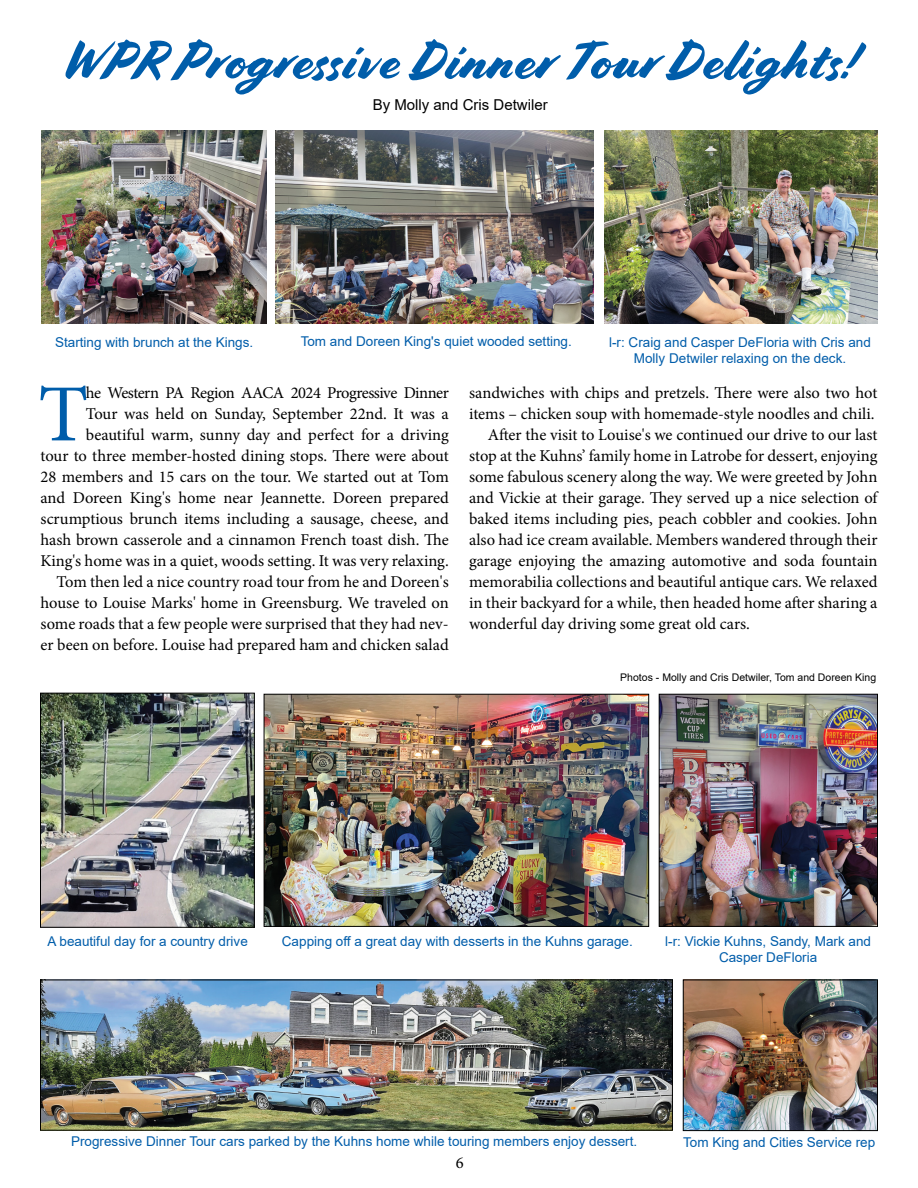
<style>
.page{position:relative;width:918px;height:1188px;background:#fff}
.page>*{position:absolute;margin:0;border:0;box-sizing:border-box;transform-origin:0 0}
.t1{font:81.15px "Minion Pro";color:#005daa}
.t2{font:16.5px/21px "Minion Pro";letter-spacing:-.005em;color:#000;text-align:right}
.t3{font:15px "Arial";color:#000}
.t4{font:13.5px/16.5px "Arial";color:#005daa;text-align:center}
.t5{font:10.5px "Arial";color:#000}
</style>
<div class="page">
<svg style="left:65px;top:39px;width:802px;height:55px"></svg>
<img style="left:42px;top:982px;width:629px;height:147px">
<div style="left:40px;top:980px;width:633px;height:151px;border:1px solid #000"></div>
<img style="left:42px;top:130px;width:225px;height:194px">
<img style="left:275px;top:130px;width:319px;height:194px">
<img style="left:685px;top:982px;width:191px;height:147px">
<div style="left:683px;top:980px;width:195px;height:151px;border:1px solid #000"></div>
<img style="left:661px;top:696px;width:215px;height:229px">
<div style="left:659px;top:694px;width:219px;height:233px;border:1px solid #000"></div>
<img style="left:604px;top:130px;width:274px;height:194px">
<img style="left:266px;top:696px;width:381px;height:229px">
<div style="left:264px;top:694px;width:385px;height:233px;border:1px solid #000"></div>
<img style="left:42px;top:695px;width:211px;height:231px">
<div style="left:40px;top:693px;width:215px;height:235px;border:1px solid #000"></div>
<p class="t3" style="left:373px;top:94px;width:177px">By Molly and Cris Detwiler</p>
<p class="t4" style="left:55px;top:334px;width:200px">Starting with brunch at the Kings.</p>
<p class="t4" style="left:301px;top:333px;width:273px">Tom and Doreen King's quiet wooded setting.</p>
<p class="t4" style="left:609px;top:334px;width:263px">l-r: Craig and Casper DeFloria with Cris and<br>Molly Detwiler relaxing on the deck.</p>
<h1 class="t1" style="left:38px;top:360px;width:52px">T</h1>
<p class="t2" style="left:40px;top:383px;width:410px">he Western PA Region AACA 2024 Progressive Dinner<br>Tour was held on Sunday, September 22nd. It was a beautiful warm, sunny day and perfect for a driving<br>tour to three member-hosted dining stops. There were about 28 members and 15 cars on the tour. We started out at Tom and Doreen King's home near Jeannette. Doreen prepared scrumptious brunch items including a sausage, cheese, and hash brown casserole and a cinnamon French toast dish. The King's home was in a quiet, woods setting. It was very relaxing.<br>Tom then led a nice country road tour from he and Doreen's house to Louise Marks' home in Greensburg. We traveled on some roads that a few people were surprised that they had nev&shy;er been on before. Louise had prepared ham and chicken salad</p>
<p class="t2" style="left:469px;top:383px;width:410px">sandwiches with chips and pretzels. There were also two hot</p>
<p class="t2" style="left:469px;top:404px;width:407px">items – chicken soup with homemade-style noodles and chili.</p>
<p class="t2" style="left:488px;top:425px;width:391px">After the visit to Louise's we continued our drive to our last</p>
<p class="t2" style="left:469px;top:446px;width:410px">stop at the Kuhns’ family home in Latrobe for dessert, enjoying</p>
<p class="t2" style="left:469px;top:467px;width:410px">some fabulous scenery along the way. We were greeted by John</p>
<p class="t2" style="left:469px;top:488px;width:410px">and Vickie at their garage. They served up a nice selection of</p>
<p class="t2" style="left:469px;top:509px;width:410px">baked items including pies, peach cobbler and cookies. John</p>
<p class="t2" style="left:469px;top:530px;width:410px">also had ice cream available. Members wandered through their</p>
<p class="t2" style="left:469px;top:551px;width:410px">garage enjoying the amazing automotive and soda fountain</p>
<p class="t2" style="left:469px;top:572px;width:410px">memorabilia collections and beautiful antique cars. We relaxed</p>
<p class="t2" style="left:469px;top:593px;width:410px">in their backyard for a while, then headed home after sharing a</p>
<p class="t2" style="left:469px;top:614px;width:282px">wonderful day driving some great old cars.</p>
<p class="t5" style="left:620px;top:670px;width:257px">Photos - Molly and Cris Detwiler, Tom and Doreen King</p>
<p class="t4" style="left:48px;top:933px;width:202px">A beautiful day for a country drive</p>
<p class="t4" style="left:282px;top:933px;width:352px">Capping off a great day with desserts in the Kuhns garage.</p>
<p class="t4" style="left:665px;top:933px;width:207px">l-r: Vickie Kuhns, Sandy, Mark and<br>Casper DeFloria</p>
<p class="t4" style="left:71px;top:1133px;width:568px">Progressive Dinner Tour cars parked by the Kuhns home while touring members enjoy dessert.</p>
<p class="t4" style="left:683px;top:1133px;width:194px">Tom King and Cities Service rep</p>
<p class="t2" style="left:456px;top:1153px;width:9px">6</p>
</div>
